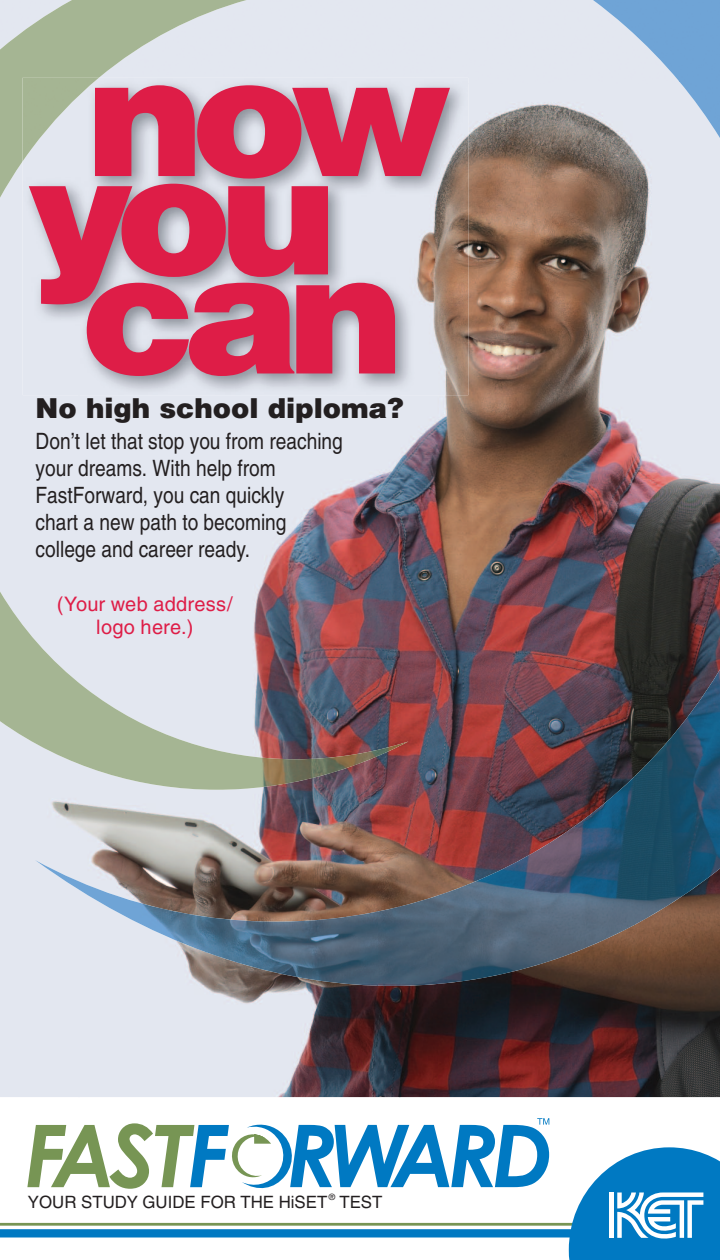
<style>
.page{position:relative;width:720px;height:1260px;background:#fff}
.page>*{position:absolute;margin:0;border:0;box-sizing:border-box;transform-origin:0 0}
.t1{font:900 27.5px "Helvetica";color:#231f20}
.t2{font:22.5px/27px "Helvetica";color:#231f20;scale:.85 1}
.t3{font:20px/22.2px "Helvetica";letter-spacing:.01em;color:#de1d47;text-align:center}
.t4{font:17px "Helvetica";color:#231f20}
</style>
<div class="page">
<div style="left:0;top:790px;width:78px;height:307px;background:#e3e7f0"></div>
<img style="left:400px;top:83px;width:320px;height:1014px">
<img style="left:78px;top:790px;width:322px;height:307px">
<img style="left:593px;top:0;width:127px;height:82px">
<img style="left:679px;top:81px;width:41px;height:57px">
<img style="left:634px;top:669px;width:86px;height:256px">
<img style="left:549px;top:776px;width:86px;height:185px">
<img style="left:35px;top:860px;width:172px;height:92px">
<img style="left:377px;top:843px;width:173px;height:143px">
<img style="left:206px;top:911px;width:172px;height:75px">
<img style="left:0;top:0;width:409px;height:790px">
<img style="left:23px;top:78px;width:445px;height:317px">
<img style="left:23px;top:78px;width:76px;height:84px">
<svg style="left:29px;top:85px;width:421px;height:291px;background:#d37189"></svg>
<div style="left:0;top:1229px;width:720px;height:9px;background:#0079c2"></div>
<hr style="left:0;top:1223px;width:720px;height:3px;background:#779554">
<svg style="left:569px;top:1147px;width:151px;height:113px"></svg>
<svg style="left:27px;top:1118px;width:522px;height:71px"></svg>
<p class="t1" style="left:36px;top:390px;width:370px">No high school diploma?</p>
<p class="t2" style="left:36px;top:428px;width:363px">Don’t let that stop you from reaching your dreams. With help from<br>FastForward, you can quickly<br>chart a new path to becoming college and career ready.</p>
<p class="t3" style="left:57px;top:593px;width:177px">(Your web address/ logo here.)</p>
<p class="t4" style="left:28px;top:1192px;width:356px">YOUR STUDY GUIDE FOR THE HiSET <sup>®</sup> TEST</p>
</div>
